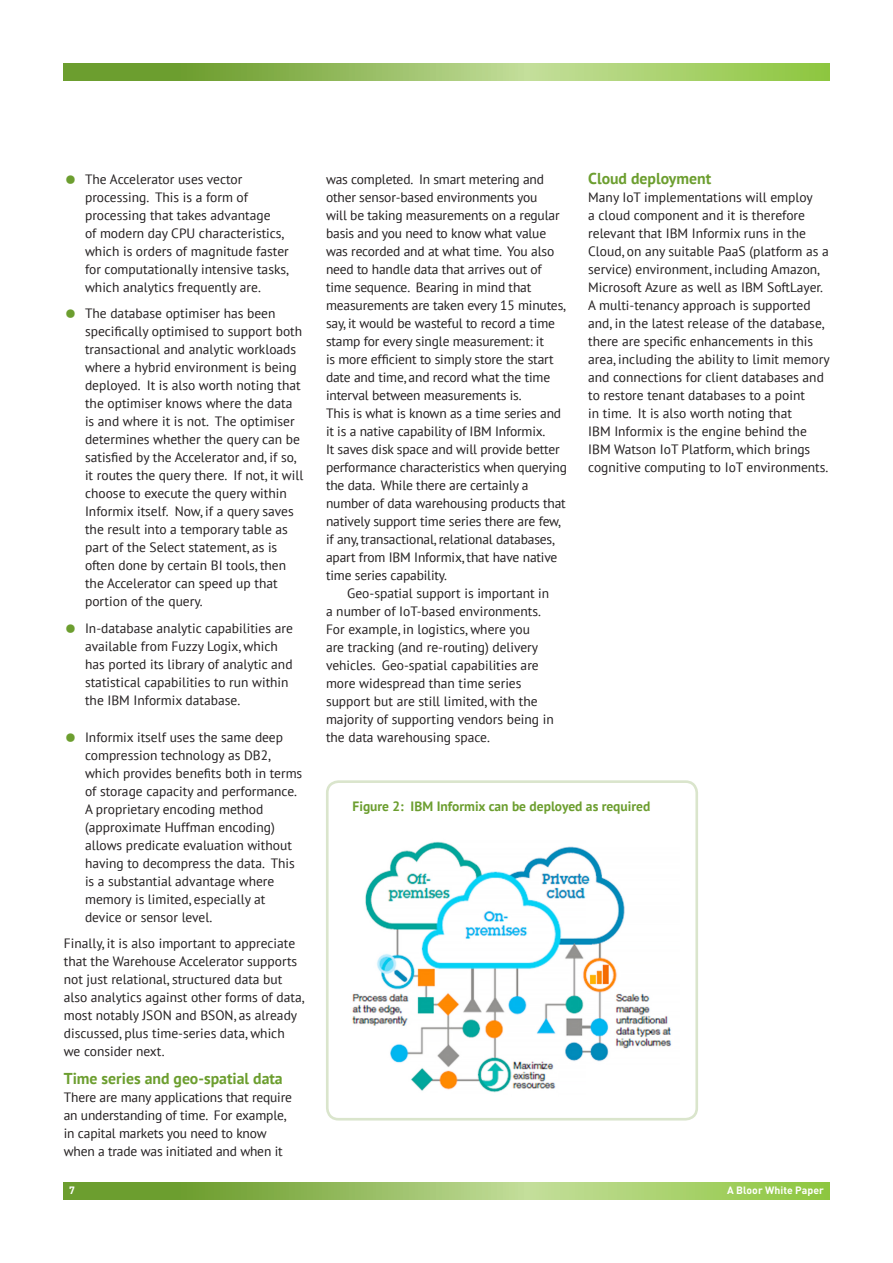
<style>
.page{position:relative;width:893px;height:1263px;background:#fff}
.page>*{position:absolute;margin:0;border:0;box-sizing:border-box;transform-origin:0 0}
.BLOOR_SUBHEAD_10_5_1{font:700 15.75px "PT Sans";color:#6c9e2f}
.BLOOR_BODY_INDENT_4m{font:13.5px/18px "PT Sans";color:#231f20}
.BLOOR_FIGURE_CAPTION{font:700 13.5px "PT Sans";color:#6c9e2f}
.t1{font:700 10.5px "DIN";color:#fff}
.s1{font-size:30px;color:#6c9e2f}
</style>
<div class="page">
<svg style="left:64px;top:64px;width:765px;height:17px;background:#96c05e"></svg>
<svg style="left:64px;top:1182px;width:765px;height:17px;background:#96c05e"></svg>
<div style="left:326px;top:780px;width:372px;height:340px;border:3px solid #dae5cc;border-radius:11px"></div>
<img style="left:352px;top:841px;width:320px;height:252px">
<p class="BLOOR_BODY_INDENT_4m" style="left:85px;top:170px;width:205px;text-indent:-21px"><span class="s1">•</span> The Accelerator uses vector processing. This is a form of processing that takes advantage<br>of modern day CPU characteristics, which is orders of magnitude faster for computationally intensive tasks, which analytics frequently are.</p>
<p class="BLOOR_BODY_INDENT_4m" style="left:85px;top:304px;width:220px;text-indent:-21px"><span class="s1">•</span> The database optimiser has been specifically optimised to support both transactional and analytic workloads where a hybrid environment is being deployed. It is also worth noting that the optimiser knows where the data is and where it is not. The optimiser determines whether the query can be satisfied by the Accelerator and, if so, it routes the query there. If not, it will choose to execute the query within Informix itself. Now, if a query saves the result into a temporary table as part of the Select statement, as is often done by certain BI tools, then the Accelerator can speed up that portion of the query.</p>
<p class="BLOOR_BODY_INDENT_4m" style="left:85px;top:619px;width:209px;text-indent:-21px"><span class="s1">•</span> In-database analytic capabilities are available from Fuzzy Logix, which has ported its library of analytic and statistical capabilities to run within the IBM Informix database.</p>
<p class="BLOOR_BODY_INDENT_4m" style="left:85px;top:728px;width:219px;text-indent:-21px"><span class="s1">•</span> Informix itself uses the same deep compression technology as DB2, which provides benefits both in terms of storage capacity and performance.<br>A proprietary encoding method (approximate Huffman encoding) allows predicate evaluation without having to decompress the data. This is a substantial advantage where memory is limited, especially at device or sensor level.</p>
<p class="BLOOR_BODY_INDENT_4m" style="left:64px;top:934px;width:242px">Finally, it is also important to appreciate that the Warehouse Accelerator supports not just relational, structured data but also analytics against other forms of data, most notably JSON and BSON, as already discussed, plus time-series data, which we consider next.</p>
<p class="BLOOR_SUBHEAD_10_5_1" style="left:64px;top:1068px;width:220px">Time series and geo-spatial data</p>
<p class="BLOOR_BODY_INDENT_4m" style="left:64px;top:1088px;width:230px">There are many applications that require an understanding of time. For example, in capital markets you need to know when a trade was initiated and when it</p>
<p class="BLOOR_BODY_INDENT_4m" style="left:326px;top:170px;width:242px">was completed. In smart metering and other sensor-based environments you<br>will be taking measurements on a regular basis and you need to know what value was recorded and at what time. You also need to handle data that arrives out of time sequence. Bearing in mind that measurements are taken every 15 minutes, say, it would be wasteful to record a time stamp for every single measurement: it<br>is more efficient to simply store the start date and time, and record what the time interval between measurements is.<br>This is what is known as a time series and it is a native capability of IBM Informix.<br>It saves disk space and will provide better performance characteristics when querying the data. While there are certainly a number of data warehousing products that natively support time series there are few, if any, transactional, relational databases, apart from IBM Informix, that have native time series capability.</p>
<p class="BLOOR_BODY_INDENT_4m" style="left:326px;top:584px;width:229px;text-indent:21px">Geo-spatial support is important in a number of IoT-based environments.<br>For example, in logistics, where you<br>are tracking (and re-routing) delivery vehicles. Geo-spatial capabilities are more widespread than time series support but are still limited, with the majority of supporting vendors being in the data warehousing space.</p>
<p class="BLOOR_SUBHEAD_10_5_1" style="left:588px;top:168px;width:125px">Cloud deployment</p>
<p class="BLOOR_BODY_INDENT_4m" style="left:588px;top:188px;width:243px">Many IoT implementations will employ<br>a cloud component and it is therefore relevant that IBM Informix runs in the Cloud, on any suitable PaaS (platform as a service) environment, including Amazon, Microsoft Azure as well as IBM SoftLayer.<br>A multi-tenancy approach is supported and, in the latest release of the database, there are specific enhancements in this area, including the ability to limit memory and connections for client databases and to restore tenant databases to a point<br>in time. It is also worth noting that<br>IBM Informix is the engine behind the IBM Watson IoT Platform, which brings cognitive computing to IoT environments.</p>
<p class="BLOOR_FIGURE_CAPTION" style="left:352px;top:798px;width:299px">Figure 2: IBM Informix can be deployed as required</p>
<p class="t1" style="left:69px;top:1184px;width:7px">7</p>
<p class="t1" style="left:727px;top:1184px;width:98px">A Bloor White Paper</p>
</div>
